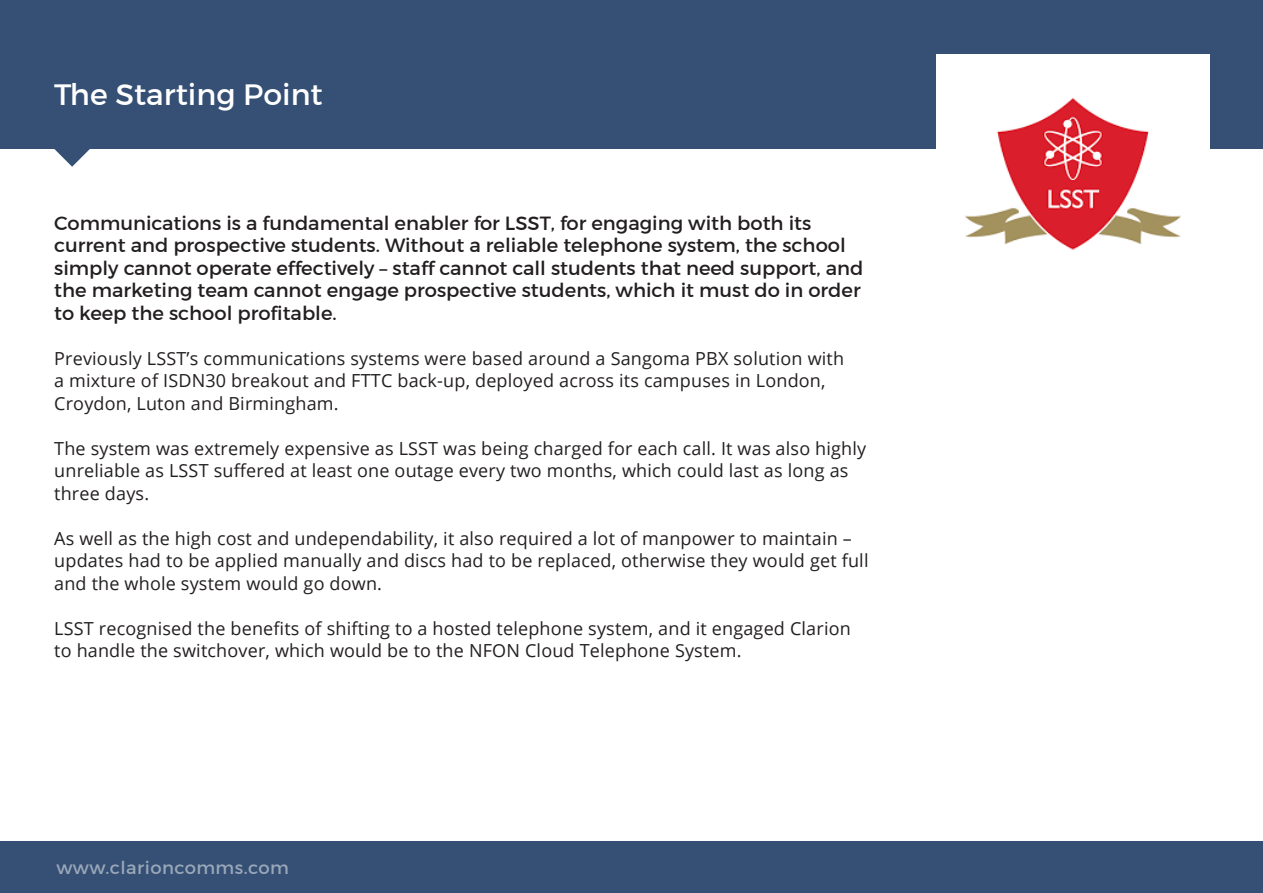
<style>
.page{position:relative;width:1263px;height:893px;background:#fff}
.page>*{position:absolute;margin:0;border:0;box-sizing:border-box;transform-origin:0 0}
.t1{font:30px "Montserrat";color:#fff}
.t2{font:19.5px/22.5px "Montserrat";color:#231f20}
.t3{font:18px/22.5px "Open Sans";letter-spacing:.01em;color:#231f20}
.t4{font:18px "Montserrat";letter-spacing:.025em;color:#fff}
</style>
<div class="page">
<div style="left:0;top:842px;width:1263px;height:51px;background:#355074"></div>
<div style="left:0;top:0;width:1263px;height:149px;background:#355074"></div>
<img style="left:937px;top:55px;width:272px;height:195px">
<svg style="left:54px;top:149px;width:36px;height:18px"></svg>
<p class="t1" style="left:54px;top:75px;width:270px">The Starting Point</p>
<p class="t2" style="left:54px;top:211px;width:811px">Communications is a fundamental enabler for LSST, for engaging with both its current and prospective students. Without a reliable telephone system, the school simply cannot operate effectively – staff cannot call students that need support, and the marketing team cannot engage prospective students, which it must do in order to keep the school profitable.</p>
<p class="t3" style="left:54px;top:346px;width:791px">Previously LSST’s communications systems were based around a Sangoma PBX solution with a mixture of ISDN30 breakout and FTTC back-up, deployed across its campuses in London,<br>Croydon, Luton and Birmingham.</p>
<p class="t3" style="left:54px;top:436px;width:813px">The system was extremely expensive as LSST was being charged for each call. It was also highly unreliable as LSST suffered at least one outage every two months, which could last as long as three days.</p>
<p class="t3" style="left:54px;top:526px;width:816px">As well as the high cost and undependability, it also required a lot of manpower to maintain – updates had to be applied manually and discs had to be replaced, otherwise they would get full and the whole system would go down.</p>
<p class="t3" style="left:54px;top:616px;width:798px">LSST recognised the benefits of shifting to a hosted telephone system, and it engaged Clarion to handle the switchover, which would be to the NFON Cloud Telephone System.</p>
<p class="t4" style="left:56px;top:857px;width:234px">www.clarioncomms.com</p>
</div>
